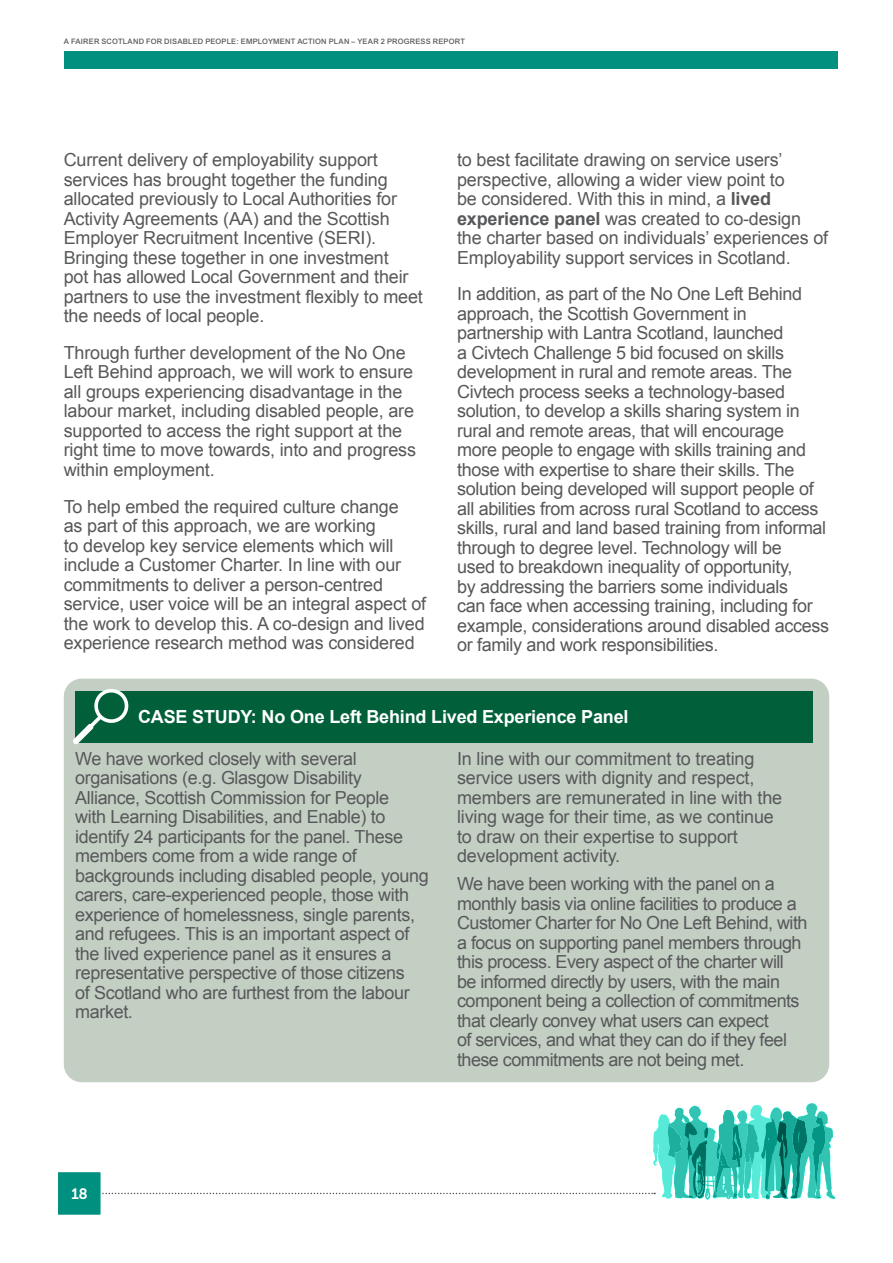
<style>
.page{position:relative;width:893px;height:1263px;background:#fff}
.page>*{position:absolute;margin:0;border:0;box-sizing:border-box;transform-origin:0 0}
.t1{font:18px/19.5px "Arial";letter-spacing:-.02em;color:#57585a}
.t2{font:700 18px "Arial";letter-spacing:-.01em;color:#fff}
.t3{font:15px "Museo 700";color:#fff}
.t4{font:500 7.5px "Arial";letter-spacing:.025em;color:#57585a}
.s1{font-weight:700}
</style>
<div class="page">
<div style="left:64px;top:51px;width:774px;height:17px;background:#00907f"></div>
<svg style="left:58px;top:1103px;width:777px;height:112px"></svg>
<div style="left:709px;top:1100px;width:13px;height:11px;background:#fff"></div>
<div style="left:64px;top:679px;width:765px;height:403px;background:#c4cfc4;border-radius:18px"></div>
<div style="left:75px;top:691px;width:737px;height:51px;background:#01603a"></div>
<svg style="left:73px;top:689px;width:57px;height:55px"></svg>
<p class="t4" style="left:64px;top:37px;width:403px">A FAIRER SCOTLAND FOR DISABLED PEOPLE: EMPLOYMENT ACTION PLAN – YEAR 2 PROGRESS REPORT</p>
<p class="t1" style="left:64px;top:150px;width:361px">Current delivery of employability support services has brought together the funding allocated previously to Local Authorities for Activity Agreements (AA) and the Scottish Employer Recruitment Incentive (SERI).<br>Bringing these together in one investment<br>pot has allowed Local Government and their partners to use the investment flexibly to meet the needs of local people.</p>
<p class="t1" style="left:64px;top:343px;width:354px">Through further development of the No One Left Behind approach, we will work to ensure all groups experiencing disadvantage in the labour market, including disabled people, are supported to access the right support at the right time to move towards, into and progress within employment.</p>
<p class="t1" style="left:64px;top:497px;width:364px">To help embed the required culture change<br>as part of this approach, we are working<br>to develop key service elements which will include a Customer Charter. In line with our commitments to deliver a person-centred service, user voice will be an integral aspect of the work to develop this. A co-design and lived experience research method was considered</p>
<p class="t1" style="left:457px;top:150px;width:373px">to best facilitate drawing on service users’ perspective, allowing a wider view point to<br>be considered. With this in mind, a <span class="s1">lived experience panel</span> was created to co-design the charter based on individuals’ experiences of Employability support services in Scotland.</p>
<p class="t1" style="left:457px;top:284px;width:373px">In addition, as part of the No One Left Behind approach, the Scottish Government in partnership with Lantra Scotland, launched<br>a Civtech Challenge 5 bid focused on skills development in rural and remote areas. The Civtech process seeks a technology-based solution, to develop a skills sharing system in rural and remote areas, that will encourage<br>more people to engage with skills training and those with expertise to share their skills. The solution being developed will support people of all abilities from across rural Scotland to access skills, rural and land based training from informal through to degree level. Technology will be<br>used to breakdown inequality of opportunity,<br>by addressing the barriers some individuals<br>can face when accessing training, including for example, considerations around disabled access or family and work responsibilities.</p>
<p class="t2" style="left:138px;top:705px;width:492px">CASE STUDY: No One Left Behind Lived Experience Panel</p>
<p class="t1" style="left:75px;top:749px;width:355px">We have worked closely with several organisations (e.g. Glasgow Disability Alliance, Scottish Commission for People<br>with Learning Disabilities, and Enable) to identify 24 participants for the panel. These members come from a wide range of backgrounds including disabled people, young carers, care-experienced people, those with experience of homelessness, single parents, and refugees. This is an important aspect of the lived experience panel as it ensures a representative perspective of those citizens<br>of Scotland who are furthest from the labour market.</p>
<p class="t1" style="left:457px;top:749px;width:327px">In line with our commitment to treating service users with dignity and respect, members are remunerated in line with the living wage for their time, as we continue to draw on their expertise to support development activity.</p>
<p class="t1" style="left:457px;top:874px;width:352px">We have been working with the panel on a monthly basis via online facilities to produce a Customer Charter for No One Left Behind, with a focus on supporting panel members through this process. Every aspect of the charter will be informed directly by users, with the main component being a collection of commitments that clearly convey what users can expect<br>of services, and what they can do if they feel these commitments are not being met.</p>
<p class="t3" style="left:71px;top:1185px;width:18px">18</p>
</div>
